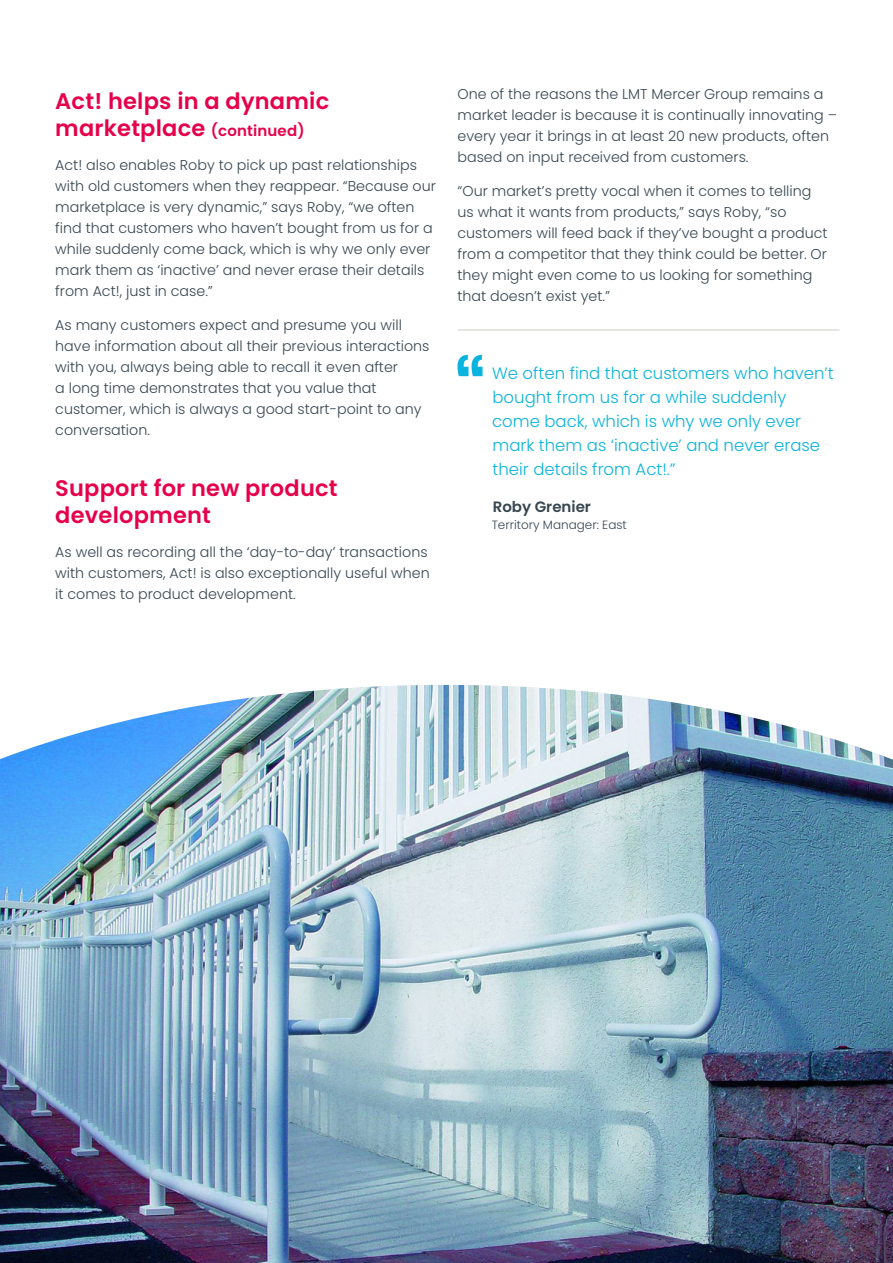
<style>
.page{position:relative;width:893px;height:1263px;background:#fff}
.page>*{position:absolute;margin:0;border:0;box-sizing:border-box;transform-origin:0 0}
.t1{font:600 22.5px/27px "Poppins";letter-spacing:.01em;color:#e6004b}
.t2{font:300 16.5px/24px "Poppins";color:#0ab4dc}
.t3{font:600 15px "Poppins";color:#374650}
.t4{font:300 14.25px/21px "Poppins";color:#374650}
.t5{font:300 12px "Poppins";color:#374650}
.s1{font-size:15px}
</style>
<div class="page">
<img style="left:0;top:685px;width:893px;height:578px">
<hr style="left:457px;top:330px;width:383px;height:1px;background:#cdcdc8">
<svg style="left:457px;top:355px;width:26px;height:21px"></svg>
<h1 class="t1" style="left:55px;top:88px;width:276px">Act! helps in a dynamic marketplace <span class="s1">(continued)</span></h1>
<p class="t4" style="left:55px;top:155px;width:382px">Act! also enables Roby to pick up past relationships with old customers when they reappear. “Because our marketplace is very dynamic,” says Roby, “we often find that customers who haven’t bought from us for a while suddenly come back, which is why we only ever mark them as ‘inactive’ and never erase their details from Act!, just in case.”</p>
<p class="t4" style="left:55px;top:314px;width:376px">As many customers expect and presume you will have information about all their previous interactions with you, always being able to recall it even after<br>a long time demonstrates that you value that customer, which is always a good start-point to any conversation.</p>
<h1 class="t1" style="left:55px;top:475px;width:284px">Support for new product development</h1>
<p class="t4" style="left:55px;top:542px;width:376px">As well as recording all the ‘day-to-day’ transactions with customers, Act! is also exceptionally useful when it comes to product development.</p>
<p class="t4" style="left:457px;top:84px;width:381px">One of the reasons the LMT Mercer Group remains a market leader is because it is continually innovating – every year it brings in at least 20 new products, often based on input received from customers.</p>
<p class="t4" style="left:457px;top:181px;width:372px">“Our market’s pretty vocal when it comes to telling us what it wants from products,” says Roby, “so customers will feed back if they’ve bought a product from a competitor that they think could be better. Or they might even come to us looking for something that doesn’t exist yet.”</p>
<p class="t2" style="left:492px;top:361px;width:343px">We often find that customers who haven’t bought from us for a while suddenly come back, which is why we only ever mark them as ‘inactive’ and never erase their details from Act!.”</p>
<p class="t3" style="left:493px;top:498px;width:100px">Roby Grenier</p>
<p class="t5" style="left:492px;top:518px;width:137px">Territory Manager: East</p>
</div>
